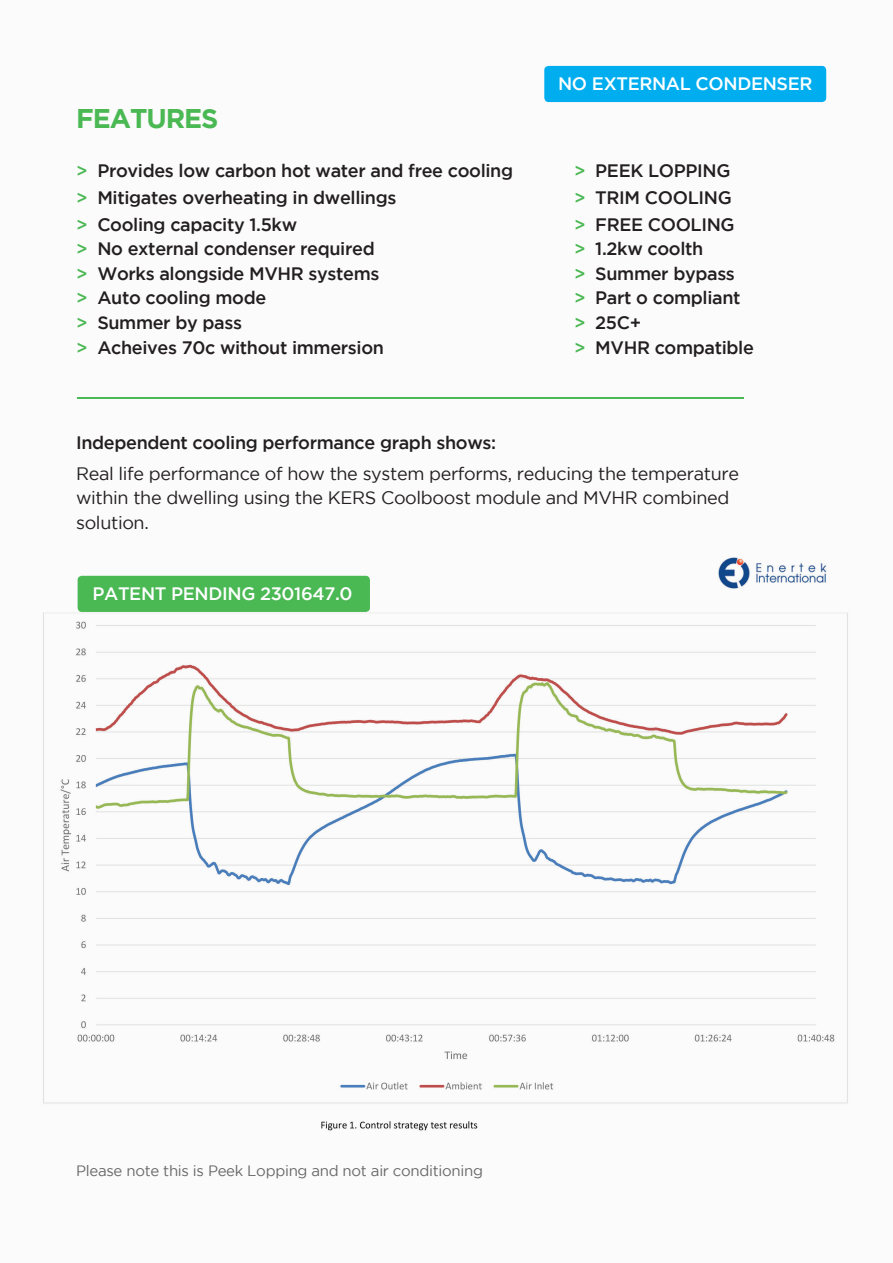
<style>
.page{position:relative;width:893px;height:1263px;background:#fbfbfb}
.page>*{position:absolute;margin:0;border:0;box-sizing:border-box;transform-origin:0 0}
.t1{font:700 27px "Gotham";letter-spacing:-.04em;color:#4ab853}
.t2{font:500 18px/24.6px "Gotham";letter-spacing:-.02em;color:#231f20}
.t3{font:18px/24.6px "Gotham";letter-spacing:-.02em;color:#231f20}
.t4{font:500 18px "Gotham";letter-spacing:-.02em;color:#fff}
.t5{font:15px "Gotham";letter-spacing:-.02em;color:#696969}
.s1{color:#4ab853}
</style>
<div class="page">
<img style="left:43px;top:557px;width:805px;height:574px">
<hr style="left:78px;top:398px;width:666px;height:1px;background:#4ab853">
<div style="left:78px;top:576px;width:292px;height:36px;background:#4ab853;border-radius:4px"></div>
<div style="left:544px;top:66px;width:282px;height:36px;background:#00aeef;border-radius:4px"></div>
<h1 class="t1" style="left:76px;top:103px;width:144px">FEATURES</h1>
<p class="t2" style="left:76px;top:156px;width:439px;line-height:27px"><span class="s1">&gt;</span> Provides low carbon hot water and free cooling <span class="s1">&gt;</span> Mitigates overheating in dwellings<br><span class="s1">&gt;</span> Cooling capacity 1.5kw</p>
<p class="t2" style="left:76px;top:236px;width:309px"><span class="s1">&gt;</span> No external condenser required <span class="s1">&gt;</span> Works alongside MVHR systems <span class="s1">&gt;</span> Auto cooling mode<br><span class="s1">&gt;</span> Summer by pass<br><span class="s1">&gt;</span> Acheives 70c without immersion</p>
<p class="t4" style="left:558px;top:73px;width:108px">NO EXTERNAL</p>
<p class="t4" style="left:696px;top:73px;width:28px">CONDEN</p>
<p class="t4" style="left:777px;top:73px;width:37px">SER</p>
<p class="t2" style="left:574px;top:156px;width:142px;line-height:27px"><span class="s1">&gt;</span> PEEK LOPPING <span class="s1">&gt;</span> TRIM COOL</p>
<p class="t2" style="left:698px;top:185px;width:19px">ING</p>
<p class="t2" style="left:574px;top:212px;width:101px"><span class="s1">&gt;</span> FREE COOL</p>
<p class="t2" style="left:574px;top:212px;width:181px;text-indent:127px">ING<br><span class="s1">&gt;</span> 1.2kw coolth<br><span class="s1">&gt;</span> Summer bypass<br><span class="s1">&gt;</span> Part o compliant <span class="s1">&gt;</span> 25C+<br><span class="s1">&gt;</span> MVHR compatible</p>
<p class="t2" style="left:76px;top:430px;width:422px">Independent cooling performance graph shows:</p>
<p class="t3" style="left:76px;top:461px;width:664px">Real life performance of how the system performs, reducing the temperature within the dwelling using the KERS Coolboost module and MVHR combined solution.</p>
<p class="t4" style="left:92px;top:583px;width:25px">PATENT</p>
<p class="t4" style="left:171px;top:583px;width:25px">PEND</p>
<p class="t4" style="left:222px;top:583px;width:132px">ING 2301647.0</p>
<p class="t5" style="left:76px;top:1162px;width:408px">Please note this is Peek Lopping and not air conditioning</p>
</div>
